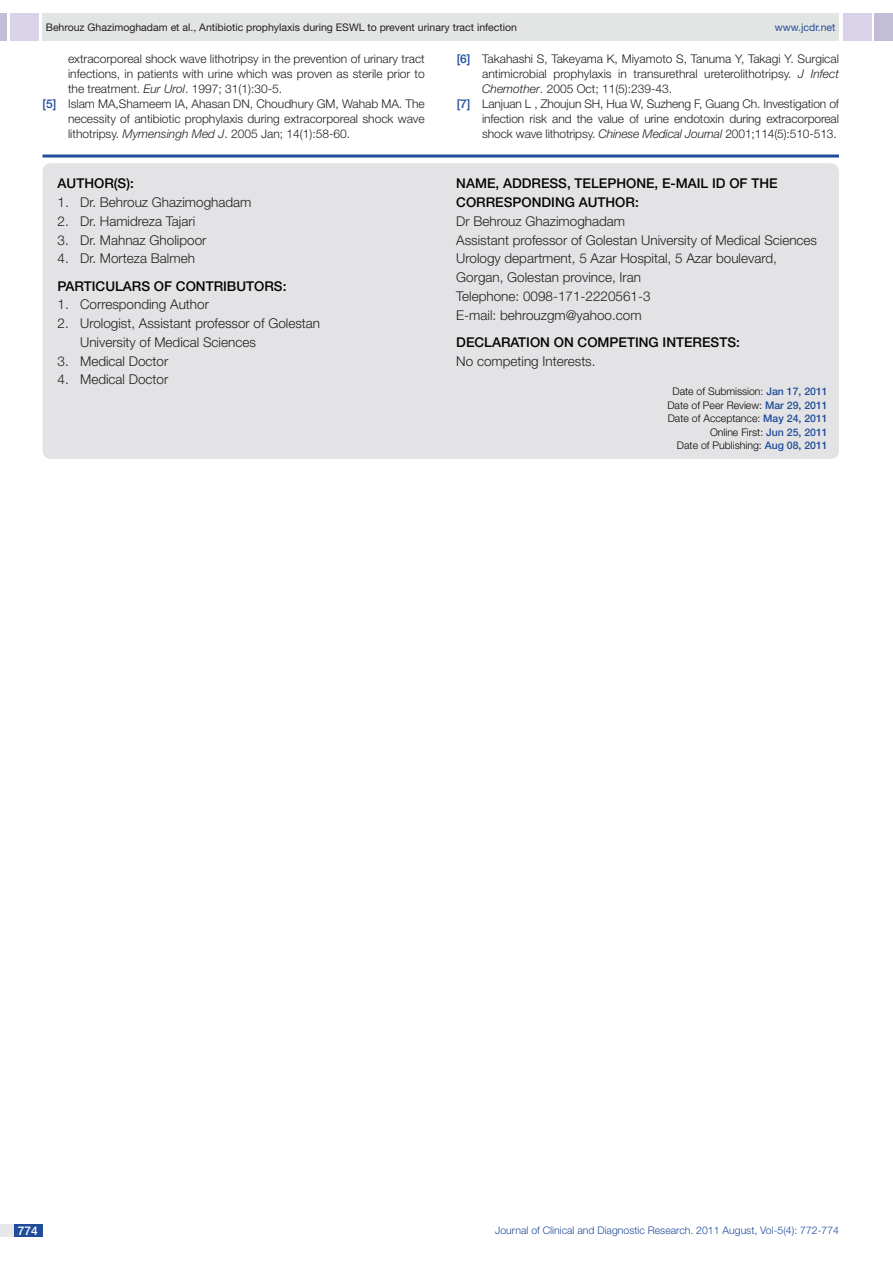
<style>
.page{position:relative;width:893px;height:1263px;background:#fff}
.page>*{position:absolute;margin:0;border:0;box-sizing:border-box;transform-origin:0 0}
.t1{font:300 13.5px/18.8px "Helvetica Neue";color:#231f20}
.t2{font:500 13.5px "Helvetica Neue";color:#040503}
.t3{font:300 12px "Helvetica Neue";color:#231f20}
.t4{font:500 12px "Helvetica Neue";color:#fff}
.t5{font:300 10.5px/13.5px "Helvetica Neue";color:#040503;text-align:right}
.t6{font:10.5px "Helvetica Neue";color:#231f20}
.t7{font:300 10.5px "Helvetica Neue";color:#214c99}
.t8{font:10.5px "Helvetica Neue";color:#214c99}
.s1{font-style:italic}
.s2{font-weight:500;color:#214c99}
</style>
<div class="page">
<div style="left:0;top:13px;width:7px;height:28px;background:#c2bed7"></div>
<div style="left:10px;top:13px;width:29px;height:28px;background:#d9d2e8"></div>
<div style="left:43px;top:13px;width:796px;height:28px;background:#e3e4e4"></div>
<div style="left:875px;top:13px;width:18px;height:28px;background:#c2bed7"></div>
<div style="left:843px;top:13px;width:29px;height:28px;background:#d9d2e8"></div>
<div style="left:0;top:1224px;width:43px;height:13px;background:#e6e7e9"></div>
<div style="left:14px;top:1224px;width:29px;height:13px;background:#214c99"></div>
<hr style="left:43px;top:155px;width:796px;height:3px;background:#214c99">
<div style="left:43px;top:163px;width:796px;height:296px;background:#e3e3e5;border-radius:9px"></div>
<p class="t6" style="left:46px;top:21px;width:473px">Behrouz Ghazimoghadam et al., Antibiotic prophylaxis during ESWL to prevent urinary tract infection</p>
<p class="t8" style="left:775px;top:21px;width:62px">www.jcdr.net</p>
<p class="t3" style="left:68px;top:51px;width:358px">extracorporeal shock wave lithotripsy in the prevention of urinary tract</p>
<p class="t3" style="left:68px;top:66px;width:358px">infections, in patients with urine which was proven as sterile prior to</p>
<p class="t3" style="left:68px;top:81px;width:216px">the treatment. <span class="s1">Eur Urol</span>. 1997; 31(1):30-5.</p>
<p class="t3" style="left:43px;top:96px;width:384px"><span class="s2">[5]</span> Islam MA,Shameem IA, Ahasan DN, Choudhury GM, Wahab MA. The</p>
<p class="t3" style="left:68px;top:111px;width:358px">necessity of antibiotic prophylaxis during extracorporeal shock wave</p>
<p class="t3" style="left:68px;top:126px;width:284px">lithotripsy. <span class="s1">Mymensingh Med J</span>. 2005 Jan; 14(1):58-60.</p>
<p class="t2" style="left:58px;top:175px;width:38px">AUTHOR</p>
<p class="t2" style="left:114px;top:175px;width:22px">(S):</p>
<p class="t1" style="left:58px;top:193px;width:195px">1. Dr. Behrouz Ghazimoghadam</p>
<p class="t1" style="left:58px;top:211px;width:139px">2. Dr. Hamidreza Tajari</p>
<p class="t1" style="left:58px;top:230px;width:150px">3. Dr. Mahnaz Gholipoor</p>
<p class="t1" style="left:58px;top:249px;width:139px">4. Dr. Morteza Balmeh</p>
<p class="t2" style="left:58px;top:278px;width:10px">PAR</p>
<p class="t2" style="left:84px;top:278px;width:32px">TICULAR</p>
<p class="t2" style="left:141px;top:278px;width:147px">S OF CONTRI BUTORS:</p>
<p class="t1" style="left:58px;top:295px;width:153px">1. Corresponding Author</p>
<p class="t1" style="left:80px;top:314px;width:242px;text-indent:-23px">2. Urologist, Assistant professor of Golestan<br>University of Medical Sciences</p>
<p class="t1" style="left:58px;top:351px;width:112px">3. Medical Doctor</p>
<p class="t1" style="left:58px;top:370px;width:112px">4. Medical Doctor</p>
<p class="t3" style="left:457px;top:51px;width:384px"><span class="s2">[6]</span> Takahashi S, Takeyama K, Miyamoto S, Tanuma Y, Takagi Y. Surgical</p>
<p class="t3" style="left:482px;top:66px;width:358px">antimicrobial prophylaxis in transurethral ureterolithotripsy. <span class="s1">J Infect</span></p>
<p class="t3" style="left:482px;top:81px;width:192px"><span class="s1">Chemother</span>. 2005 Oct; 11(5):239-43.</p>
<p class="t3" style="left:457px;top:96px;width:384px"><span class="s2">[7]</span> Lanjuan L , Zhoujun SH, Hua W, Suzheng F, Guang Ch. Investigation of</p>
<p class="t3" style="left:482px;top:111px;width:358px">infection risk and the value of urine endotoxin during extracorporeal</p>
<p class="t3" style="left:482px;top:126px;width:356px">shock wave lithotripsy. <span class="s1">Chinese Medical Journal</span> 2001;114(5):510-513.</p>
<p class="t2" style="left:456px;top:175px;width:11px">NAME</p>
<p class="t2" style="left:496px;top:175px;width:18px">, ADDRE</p>
<p class="t2" style="left:550px;top:175px;width:43px">SS, TELEPHONE</p>
<p class="t2" style="left:655px;top:175px;width:31px">, E-MAIL</p>
<p class="t2" style="left:712px;top:175px;width:57px">ID OF THE</p>
<p class="t2" style="left:456px;top:194px;width:20px">CORRE</p>
<p class="t2" style="left:504px;top:194px;width:19px">SPONDIN</p>
<p class="t2" style="left:565px;top:194px;width:52px">G AUTHOR</p>
<p class="t2" style="left:635px;top:194px;width:5px">:</p>
<p class="t1" style="left:456px;top:211px;width:362px">Dr Behrouz Ghazimoghadam<br>Assistant professor of Golestan University of Medical Sciences Urology department, 5 Azar Hospital, 5 Azar boulevard, Gorgan, Golestan province, Iran<br>Telephone: 0098-171-2220561-3<br>E-mail: behrouzgm@yahoo.com</p>
<p class="t2" style="left:456px;top:334px;width:38px">DECLARA</p>
<p class="t2" style="left:518px;top:334px;width:17px">TION</p>
<p class="t2" style="left:554px;top:334px;width:45px">ON COMPE</p>
<p class="t2" style="left:627px;top:334px;width:67px">TIN G INTERE</p>
<p class="t2" style="left:711px;top:334px;width:31px">STS:</p>
<p class="t1" style="left:456px;top:352px;width:141px">No competing Interests.</p>
<p class="t5" style="left:667px;top:384px;width:162px">Date of Submission: <span class="s2">Jan 17, 2011<br></span>Date of Peer Review: <span class="s2">Mar 29, 2011<br></span>Date of Acceptance: <span class="s2">May 24, 2011<br></span>Online First: <span class="s2">Jun 25, 2011<br></span>Date of Publishing: <span class="s2">Aug 08, 2011</span></p>
<p class="t4" style="left:18px;top:1223px;width:22px">774</p>
<p class="t7" style="left:495px;top:1223px;width:345px">Journal of Clinical and Diagnostic Research. 2011 August, Vol-5(4): 772-774</p>
</div>
